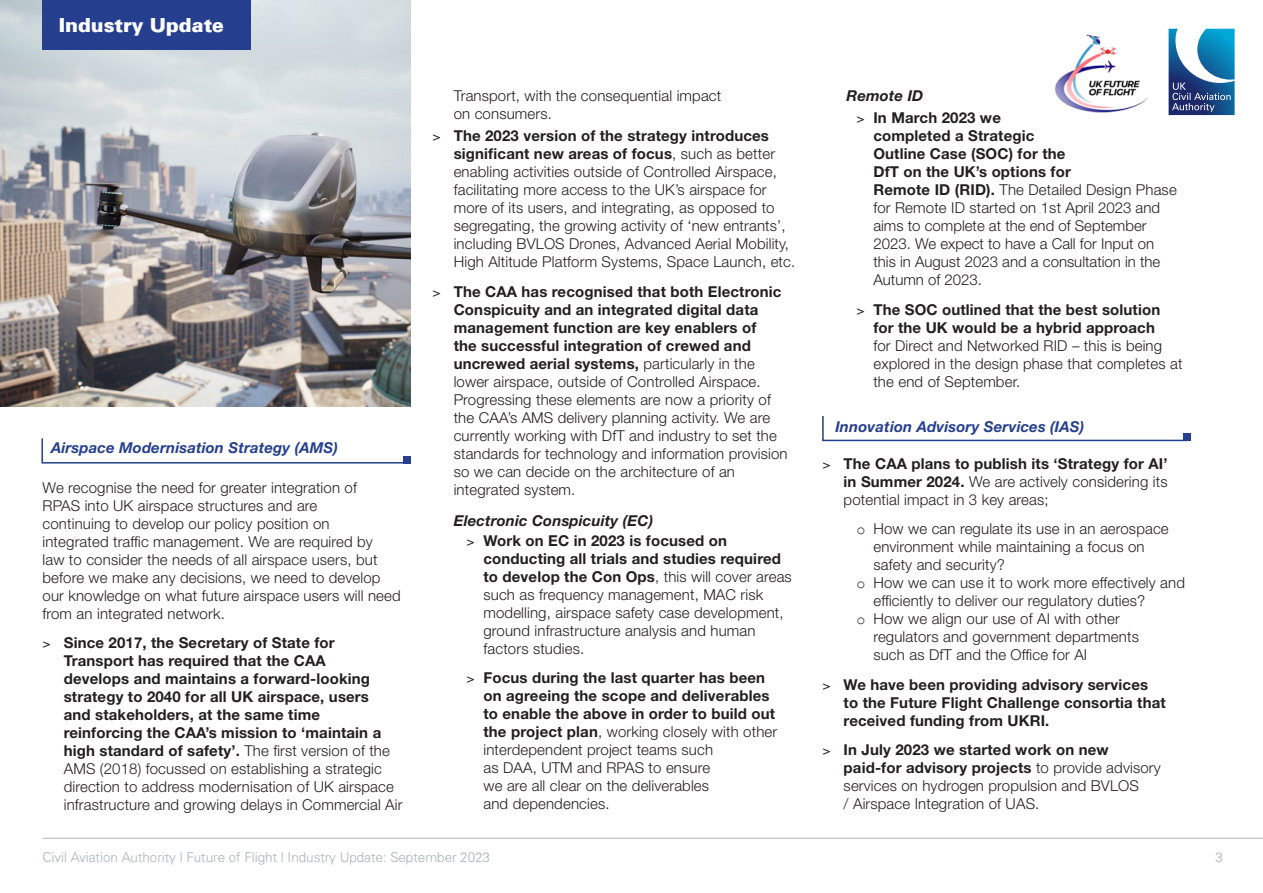
<style>
.page{position:relative;width:1263px;height:893px;background:#fff}
.page>*{position:absolute;margin:0;border:0;box-sizing:border-box;transform-origin:0 0}
.t1{font:900 19.35px "Univers";color:#fff}
.Pa3{font:300 15px/18px "Helvetica Neue LT Std";letter-spacing:.01em;color:#231f20}
.t2{font:700 15px/18px "Helvetica Neue LT Std";letter-spacing:.01em;color:#231f20}
.Pa3-2{font:italic 700 15px "Helvetica Neue LT Std";letter-spacing:.01em;color:#253f8e}
.Default{font:italic 700 15px "Helvetica Neue LT Std";letter-spacing:.01em;color:#231f20}
.Pa11{font:italic 700 15px "Helvetica Neue LT Std";letter-spacing:.01em;color:#253f8e}
.No_Spacing{font:300 13.5px "Univers";color:#afb6bd}
.s1{font-weight:300}
.s2{font-weight:700}
.s3{font-family:"Courier New";font-weight:400}
</style>
<div class="page">
<img style="left:0;top:0;width:410px;height:407px">
<div style="left:403px;top:456px;width:7px;height:8px;background:#253f8e"></div>
<svg style="left:41px;top:438px;width:362px;height:26px"></svg>
<hr style="left:43px;top:838px;width:1220px;height:1px;background:#afb6bd">
<div style="left:43px;top:0;width:208px;height:50px;background:#253f8e"></div>
<svg style="left:1168px;top:29px;width:66px;height:86px"></svg>
<div style="left:1183px;top:433px;width:8px;height:8px;background:#253f8e"></div>
<svg style="left:822px;top:416px;width:365px;height:26px"></svg>
<img style="left:1055px;top:34px;width:93px;height:79px">
<p class="t1" style="left:59px;top:13px;width:167px">Industry Update</p>
<p class="Pa3-2" style="left:51px;top:439px;width:288px">Airspace Modernisation Strategy (AMS)</p>
<p class="Pa3" style="left:43px;top:478px;width:360px">We recognise the need for greater integration of<br>RPAS into UK airspace structures and are<br>continuing to develop our policy position on<br>integrated traffic management. We are required by<br>law to consider the needs of all airspace users, but before we make any decisions, we need to develop our knowledge on what future airspace users will need from an integrated network.</p>
<p class="t2" style="left:64px;top:634px;width:340px">Since 2017, the Secretary of State for Transport has required that the CAA<br>develops and maintains a forward-looking strategy to 2040 for all UK airspace, users<br>and stakeholders, at the same time reinforcing the CAA’s mission to ‘maintain a high standard of safety’. <span class="s1">The first version of the AMS (2018) focussed on establishing a strategic direction to address modernisation of UK airspace infrastructure and growing delays in Commercial Air</span></p>
<p class="Pa3" style="left:454px;top:86px;width:269px">Transport, with the consequential impact on consumers.</p>
<p class="Pa3" style="left:454px;top:127px;width:343px"><span class="s2">The 2023 version of the strategy introduces significant new areas of focus</span>, such as better enabling activities outside of Controlled Airspace, facilitating more access to the UK’s airspace for more of its users, and integrating, as opposed to segregating, the growing activity of ‘new entrants’, including BVLOS Drones, Advanced Aerial Mobility, High Altitude Platform Systems, Space Launch, etc.</p>
<p class="Pa3" style="left:454px;top:282px;width:335px"><span class="s2">The CAA has recognised that both Electronic Conspicuity and an integrated digital data management function are key enablers of<br>the successful integration of crewed and uncrewed aerial systems,</span> particularly in the lower airspace, outside of Controlled Airspace.<br>Progressing these elements are now a priority of the CAA’s AMS delivery planning activity. We are currently working with DfT and industry to set the standards for technology and information provision so we can decide on the architecture of an integrated system.</p>
<p class="Default" style="left:454px;top:511px;width:201px">Electronic Conspicuity (EC)</p>
<p class="Pa3" style="left:483px;top:531px;width:310px"><span class="s2">Work on EC in 2023 is focused on conducting all trials and studies required to develop the Con Ops</span>, this will cover areas such as frequency management, MAC risk modelling, airspace safety case development, ground infrastructure analysis and human factors studies.</p>
<p class="Pa3" style="left:483px;top:669px;width:295px"><span class="s2">Focus during the last quarter has been on agreeing the scope and deliverables to enable the above in order to build out the project plan</span>, working closely with other interdependent project teams such<br>as DAA, UTM and RPAS to ensure<br>we are all clear on the deliverables<br>and dependencies.</p>
<p class="Default" style="left:846px;top:86px;width:79px">Remote ID</p>
<p class="Pa3" style="left:873px;top:109px;width:305px"><span class="s2">In March 2023 we<br>completed a Strategic<br>Outline Case (SOC) for the<br>DfT on the UK’s options for<br>Remote ID (RID).</span> The Detailed Design Phase for Remote ID started on 1st April 2023 and aims to complete at the end of September<br>2023. We expect to have a Call for Input on this in August 2023 and a consultation in the<br>Autumn of 2023.</p>
<p class="Pa3" style="left:873px;top:300px;width:311px"><span class="s2">The SOC outlined that the best solution for the UK would be a hybrid approach<br></span>for Direct and Networked RID – this is being explored in the design phase that completes at the end of September.</p>
<p class="Pa11" style="left:835px;top:418px;width:250px">Innovation Advisory Services (IAS)</p>
<p class="Pa3" style="left:844px;top:454px;width:325px;text-align:justify"><span class="s2">The CAA plans to publish its ‘Strategy for AI’ in Summer 2024.</span> We are actively considering its potential impact in 3 key areas;</p>
<p class="Pa3" style="left:873px;top:520px;width:297px;text-indent:-17px"><span class="s3">o</span> How we can regulate its use in an aerospace environment while maintaining a focus on safety and security?</p>
<p class="Pa3" style="left:873px;top:574px;width:313px;text-indent:-17px"><span class="s3">o</span> How we can use it to work more effectively and efficiently to deliver our regulatory duties?</p>
<p class="Pa3" style="left:873px;top:610px;width:267px;text-indent:-17px"><span class="s3">o</span> How we align our use of AI with other regulators and government departments such as DfT and the Office for AI</p>
<p class="t2" style="left:844px;top:675px;width:324px">We have been providing advisory services to the Future Flight Challenge consortia that received funding from UKRI.</p>
<p class="Pa3" style="left:844px;top:740px;width:319px"><span class="s2">In July 2023 we started work on new paid-for advisory projects</span> to provide advisory services on hydrogen propulsion and BVLOS<br>/ Airspace Integration of UAS.</p>
<p class="No_Spacing" style="left:43px;top:849px;width:449px">Civil Aviation Authority | Future of Flight | Industry Update: September 2023</p>
<p class="No_Spacing" style="left:1215px;top:849px;width:9px">3</p>
</div>
